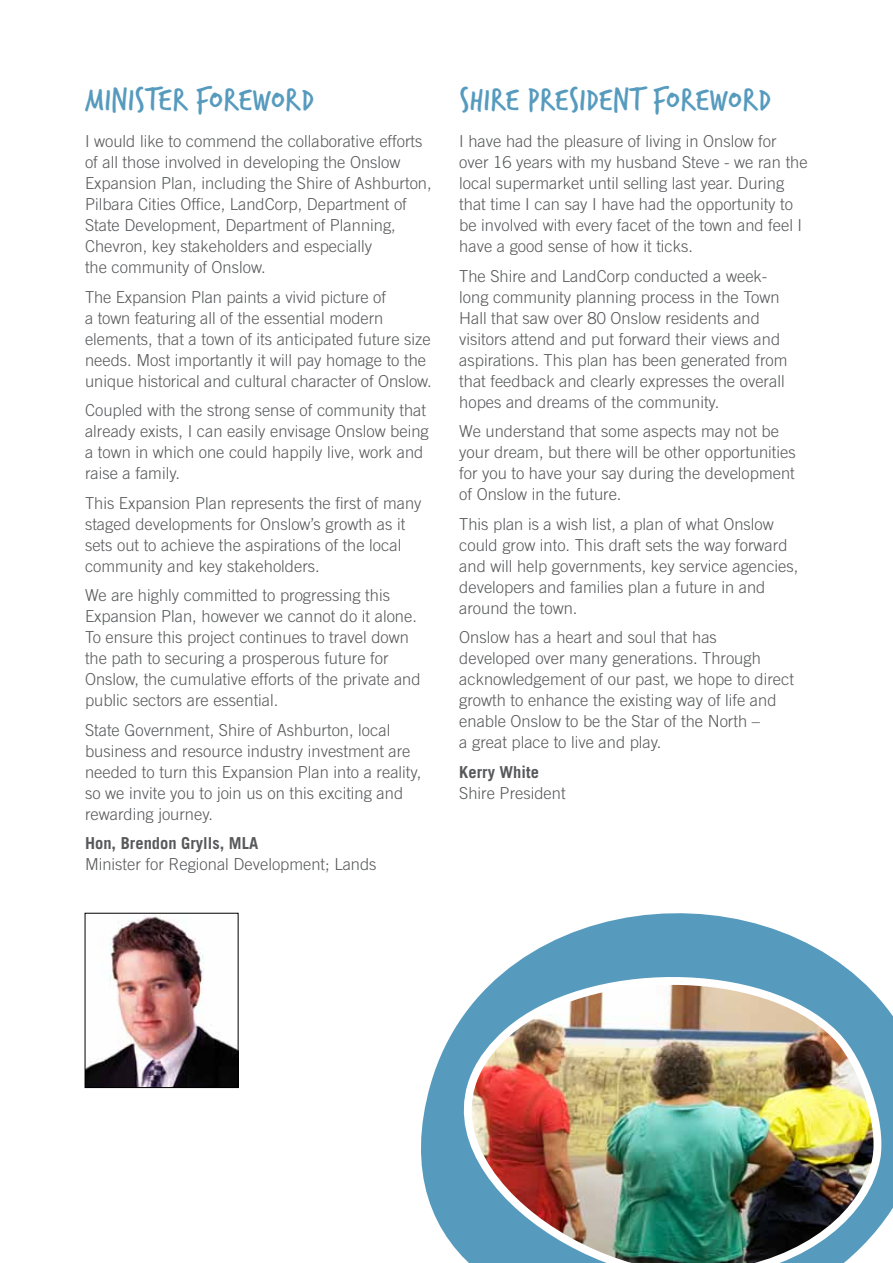
<style>
.page{position:relative;width:893px;height:1263px;background:#fff}
.page>*{position:absolute;margin:0;border:0;box-sizing:border-box;transform-origin:0 0}
.t1{font:34.5px "Verveine Corp";color:#569bbe}
.t2{font:300 16.5px/21px "Trade Gothic LT";color:#58595b}
.t3{font:700 16.5px "Trade Gothic LT";color:#58595b}
</style>
<div class="page">
<svg style="left:531px;top:913px;width:362px;height:311px;fill:#569bbe"></svg>
<img style="left:421px;top:953px;width:461px;height:310px">
<img style="left:87px;top:916px;width:149px;height:170px">
<div style="left:85px;top:913px;width:153px;height:175px;border:1px solid #000"></div>
<h1 class="t1" style="left:85px;top:75px;width:230px">MINISTER FOREWORD</h1>
<h1 class="t1" style="left:459px;top:75px;width:311px">SHIRE PRESIDENT FOREWORD</h1>
<p class="t2" style="left:85px;top:130px;width:348px">I would like to commend the collaborative efforts of all those involved in developing the Onslow Expansion Plan, including the Shire of Ashburton, Pilbara Cities Office, LandCorp, Department of State Development, Department of Planning, Chevron, key stakeholders and especially<br>the community of Onslow.</p>
<p class="t2" style="left:85px;top:286px;width:348px">The Expansion Plan paints a vivid picture of<br>a town featuring all of the essential modern elements, that a town of its anticipated future size needs. Most importantly it will pay homage to the unique historical and cultural character of Onslow.</p>
<p class="t2" style="left:85px;top:399px;width:345px">Coupled with the strong sense of community that already exists, I can easily envisage Onslow being a town in which one could happily live, work and raise a family.</p>
<p class="t2" style="left:85px;top:492px;width:338px">This Expansion Plan represents the first of many staged developments for Onslow’s growth as it sets out to achieve the aspirations of the local community and key stakeholders.</p>
<p class="t2" style="left:85px;top:584px;width:337px">We are highly committed to progressing this Expansion Plan, however we cannot do it alone.<br>To ensure this project continues to travel down the path to securing a prosperous future for Onslow, the cumulative efforts of the private and public sectors are essential.</p>
<p class="t2" style="left:85px;top:719px;width:338px">State Government, Shire of Ashburton, local business and resource industry investment are needed to turn this Expansion Plan into a reality, so we invite you to join us on this exciting and rewarding journey.</p>
<p class="t3" style="left:85px;top:833px;width:175px">Hon, Brendon Grylls, MLA</p>
<p class="t2" style="left:85px;top:853px;width:293px">Minister for Regional Development; Lands</p>
<p class="t2" style="left:459px;top:130px;width:350px">I have had the pleasure of living in Onslow for over 16 years with my husband Steve - we ran the local supermarket until selling last year. During that time I can say I have had the opportunity to be involved with every facet of the town and feel I have a good sense of how it ticks.</p>
<p class="t2" style="left:459px;top:265px;width:330px">The Shire and LandCorp conducted a week&shy;long community planning process in the Town Hall that saw over 80 Onslow residents and visitors attend and put forward their views and aspirations. This plan has been generated from that feedback and clearly expresses the overall hopes and dreams of the community.</p>
<p class="t2" style="left:459px;top:421px;width:338px">We understand that some aspects may not be your dream, but there will be other opportunities for you to have your say during the development of Onslow in the future.</p>
<p class="t2" style="left:459px;top:513px;width:341px">This plan is a wish list, a plan of what Onslow could grow into. This draft sets the way forward and will help governments, key service agencies, developers and families plan a future in and around the town.</p>
<p class="t2" style="left:459px;top:627px;width:336px">Onslow has a heart and soul that has<br>developed over many generations. Through acknowledgement of our past, we hope to direct growth to enhance the existing way of life and enable Onslow to be the Star of the North –<br>a great place to live and play.</p>
<p class="t3" style="left:459px;top:762px;width:81px">Kerry White</p>
<p class="t2" style="left:459px;top:782px;width:108px">Shire President</p>
</div>
